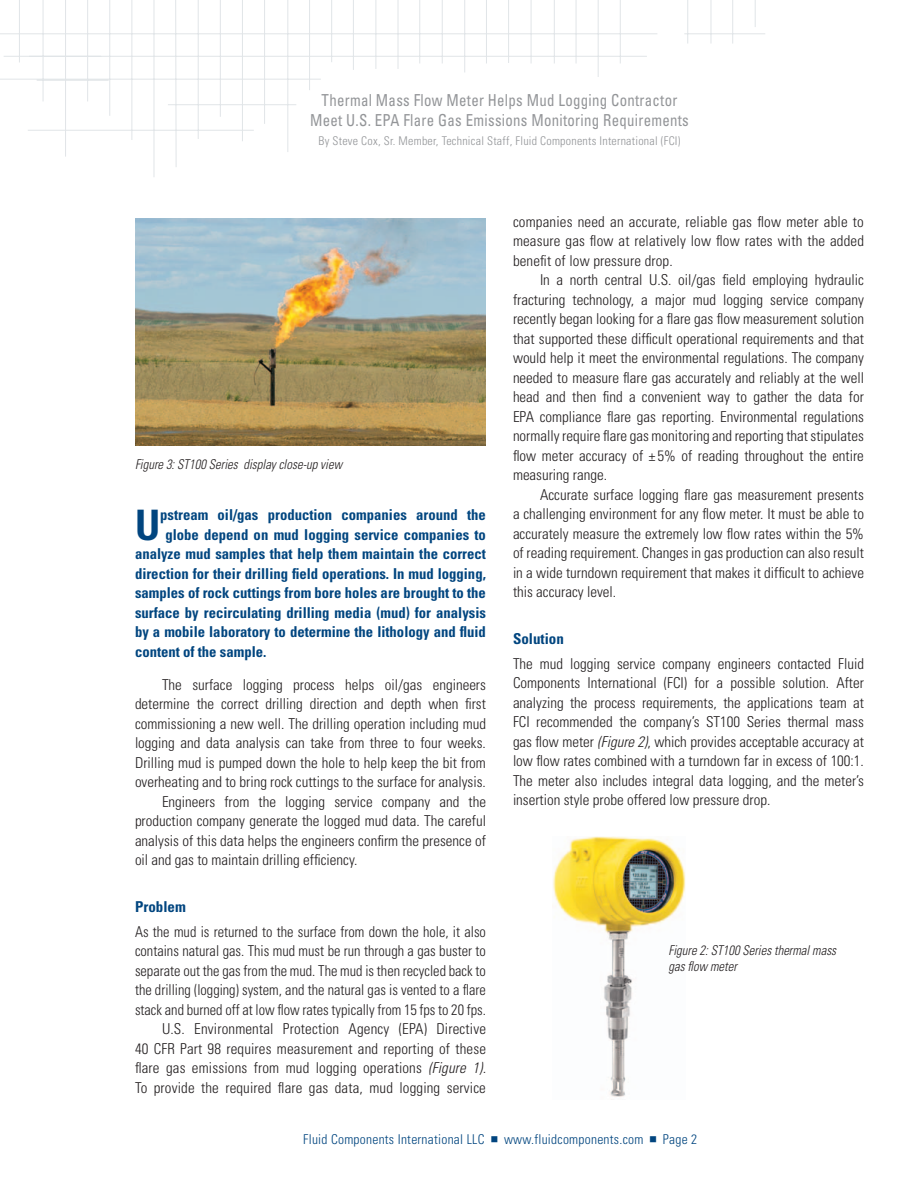
<style>
.page{position:relative;width:918px;height:1188px;background:#fff}
.page>*{position:absolute;margin:0;border:0;box-sizing:border-box;transform-origin:0 0}
.Text_-_drop_cap{font:700 condensed 42px "Univers LT Std";color:#01457f}
.Title_-_page_header{font:condensed 16.5px/19.5px "Univers LT Std";letter-spacing:.02em;color:#939598;text-align:center;scale:.9 1}
.Text{font:300 condensed 15px/19.5px "Univers LT Std";color:#231f20;text-align:justify}
.Text_-_first_paragra{font:300 condensed 15px/19.5px "Univers LT Std";color:#231f20;text-align:justify}
.Text_-_drop_cap-2{font:700 condensed 15px "Univers LT Std";color:#01457f}
.Text_-_first_paragra-2{font:300 condensed 15px/19.5px "Univers LT Std";color:#231f20;text-align:justify;scale:.96 1}
.Subhead{font:700 condensed 15px "Univers LT Std";color:#01457f}
.t1{font:italic 300 condensed 13.5px/16.5px "Univers LT Std";color:#231f20;scale:.94 1}
.Text-2{font:300 condensed 13.5px "Univers LT Std";letter-spacing:.02em;color:#01457f}
.Title_-_page_header-2{font:300 condensed 12px "Univers LT Std";letter-spacing:.02em;color:#939598}
.s1{font-style:italic}
</style>
<div class="page">
<svg style="left:0;top:0;width:765px;height:177px"></svg>
<img style="left:553px;top:837px;width:133px;height:263px">
<img style="left:135px;top:219px;width:351px;height:227px">
<p class="Title_-_page_header" style="left:310px;top:91px;width:422px">Thermal Mass Flow Meter Helps Mud Logging Contractor<br>Meet U.S. EPA Flare Gas Emissions Monitoring Requirements</p>
<p class="Title_-_page_header-2" style="left:319px;top:133px;width:363px">By Steve Cox, Sr. Member, Technical Staff, Fluid Components International (FCI)</p>
<p class="t1" style="left:135px;top:456px;width:222px">Figure 3: ST100 Series display close-up view</p>
<p class="Text_-_drop_cap" style="left:135px;top:499px;width:27px">U</p>
<p class="Text_-_drop_cap-2" style="left:160px;top:506px;width:327px">pstream oil/gas production companies around the</p>
<p class="Text_-_drop_cap-2" style="left:165px;top:525px;width:322px">globe depend on mud logging service companies to</p>
<p class="Text_-_drop_cap-2" style="left:135px;top:545px;width:352px">analyze mud samples that help them maintain the correct</p>
<p class="Text_-_drop_cap-2" style="left:135px;top:564px;width:352px">direction for their drilling field operations. In mud logging,</p>
<p class="Text_-_drop_cap-2" style="left:135px;top:584px;width:352px">samples of rock cuttings from bore holes are brought to the</p>
<p class="Text_-_drop_cap-2" style="left:135px;top:603px;width:353px">surface by recirculating drilling media (mud) for analysis</p>
<p class="Text_-_drop_cap-2" style="left:135px;top:623px;width:352px">by a mobile laboratory to determine the lithology and fluid</p>
<p class="Text_-_drop_cap-2" style="left:135px;top:642px;width:133px">content of the sample.</p>
<p class="Text" style="left:135px;top:675px;width:353px;text-indent:27px">The surface logging process helps oil/gas engineers determine the correct drilling direction and depth when first commissioning a new well. The drilling operation including mud logging and data analysis can take from three to four weeks.<br>Drilling mud is pumped down the hole to help keep the bit from overheating and to bring rock cuttings to the surface for analysis.</p>
<p class="Text" style="left:135px;top:792px;width:353px;text-indent:27px">Engineers from the logging service company and the production company generate the logged mud data. The careful analysis of this data helps the engineers confirm the presence of oil and gas to maintain drilling efficiency.</p>
<p class="Subhead" style="left:135px;top:897px;width:52px">Problem</p>
<p class="Text_-_first_paragra-2" style="left:135px;top:922px;width:367px">As the mud is returned to the surface from down the hole, it also contains natural gas. This mud must be run through a gas buster to separate out the gas from the mud. The mud is then recycled back to the drilling (logging) system, and the natural gas is vented to a flare stack and burned off at low flow rates typically from 15 fps to 20 fps.</p>
<p class="Text" style="left:135px;top:1019px;width:353px;text-indent:27px">U.S. Environmental Protection Agency (EPA) Directive 40 CFR Part 98 requires measurement and reporting of these flare gas emissions from mud logging operations <span class="s1">(Figure 1).<br></span>To provide the required flare gas data, mud logging service</p>
<p class="Text" style="left:513px;top:212px;width:353px">companies need an accurate, reliable gas flow meter able to measure gas flow at relatively low flow rates with the added benefit of low pressure drop.</p>
<p class="Text" style="left:513px;top:270px;width:353px;text-indent:27px">In a north central U.S. oil/gas field employing hydraulic fracturing technology, a major mud logging service company recently began looking for a flare gas flow measurement solution that supported these difficult operational requirements and that would help it meet the environmental regulations. The company needed to measure flare gas accurately and reliably at the well head and then find a convenient way to gather the data for EPA compliance flare gas reporting. Environmental regulations normally require flare gas monitoring and reporting that stipulates flow meter accuracy of ± 5% of reading throughout the entire measuring range.</p>
<p class="Text" style="left:513px;top:485px;width:353px;text-indent:27px">Accurate surface logging flare gas measurement presents a challenging environment for any flow meter. It must be able to accurately measure the extremely low flow rates within the 5% of reading requirement. Changes in gas production can also result in a wide turndown requirement that makes it difficult to achieve this accuracy level.</p>
<p class="Subhead" style="left:513px;top:629px;width:52px">Solution</p>
<p class="Text_-_first_paragra" style="left:513px;top:654px;width:353px">The mud logging service company engineers contacted Fluid Components International (FCI) for a possible solution. After analyzing the process requirements, the applications team at FCI recommended the company’s ST100 Series thermal mass gas flow meter <span class="s1">(Figure 2)</span>, which provides acceptable accuracy at low flow rates combined with a turndown far in excess of 100:1.<br>The meter also includes integral data logging, and the meter’s insertion style probe offered low pressure drop.</p>
<p class="t1" style="left:669px;top:942px;width:180px">Figure 2: ST100 Series thermal mass gas flow meter</p>
<p class="Text-2" style="left:303px;top:1131px;width:183px">Fluid Components International LLC</p>
<p class="Text-2" style="left:504px;top:1131px;width:141px">www.fluidcomponents.com</p>
<p class="Text-2" style="left:663px;top:1131px;width:36px">Page 2</p>
</div>
